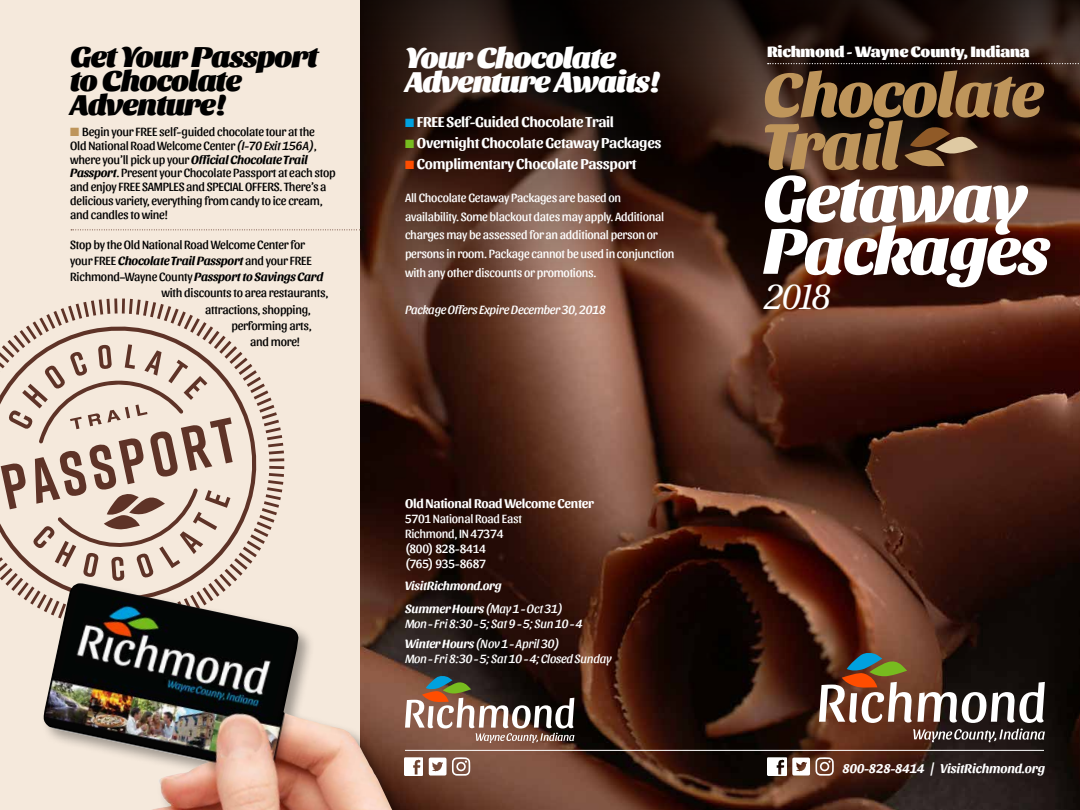
<style>
.page{position:relative;width:1080px;height:810px;background:#fff}
.page>*{position:absolute;margin:0;border:0;box-sizing:border-box;transform-origin:0 0}
.t1{font:italic 800 67.5px/52.5px "Sansita";letter-spacing:-.02em;color:#fff}
.t2{font:italic 800 67.5px "Sansita";letter-spacing:-.02em;color:#be955b}
.t3{font:italic 800 63.75px "Sansita";letter-spacing:-.02em;color:#be955b}
.t4{font:italic 36.25px "Utopia";color:#fff}
.t5{font:italic 900 30px/23.8px "Sansita";letter-spacing:-.02em;color:#000}
.t6{font:italic 900 30px/23.8px "Sansita";letter-spacing:-.02em;color:#fff}
.t7{font:900 15.75px "Sansita";letter-spacing:-.01em;color:#fff}
.t8{font:700 15px "Sansita";letter-spacing:-.02em;color:#fff}
.t9{font:italic 700 13.25px "Sansita";letter-spacing:-.01em;color:#fff}
.t10{font:700 13.25px "Sansita";letter-spacing:-.02em;color:#fff}
.t11{font:12.5px/13.8px "Sansita";letter-spacing:-.02em;color:#000}
.t12{font:12.5px/18.8px "Sansita";letter-spacing:-.02em;color:#fff}
.t13{font:italic 12.5px/20px "Sansita";letter-spacing:-.02em;color:#fff}
.t14{font:italic 700 12.5px "Sansita";letter-spacing:-.02em;color:#000}
.t15{font:italic 700 12.5px/22.5px "Sansita";letter-spacing:-.02em;color:#fff}
.s1{color:#00a1df}
.s2{color:#77bc1f}
.s3{color:#ff4d00}
.s4{color:#be955b}
.s5{font-style:italic}
.s6{font-weight:700;font-style:italic}
.s7{font-weight:400;font-style:normal}
.s8{font-weight:400}
.s9{font-weight:700}
</style>
<div class="page">
<img style="left:360px;top:326px;width:720px;height:484px">
<svg style="left:360px;top:0;width:720px;height:326px;background:#3c2219"></svg>
<div style="left:0;top:0;width:360px;height:810px;background:#f5e9dc"></div>
<svg style="left:913px;top:729px;width:132px;height:13px;background:#675d5b"></svg>
<svg style="left:819px;top:653px;width:228px;height:70px"></svg>
<svg style="left:420px;top:676px;width:156px;height:67px;background:#6e5b50"></svg>
<svg style="left:904px;top:127px;width:74px;height:39px;background:#6b4d32"></svg>
<hr style="left:405px;top:750px;width:639px;height:1px;background:#fff">
<img style="left:768px;top:757px;width:18px;height:19px">
<img style="left:420px;top:757px;width:3px;height:19px">
<img style="left:792px;top:758px;width:18px;height:18px">
<img style="left:429px;top:758px;width:18px;height:18px">
<svg style="left:815px;top:757px;width:19px;height:19px"></svg>
<svg style="left:452px;top:757px;width:18px;height:19px"></svg>
<svg style="left:53px;top:299px;width:231px;height:231px"></svg>
<svg style="left:0;top:314px;width:269px;height:291px"></svg>
<svg style="left:1px;top:344px;width:232px;height:237px"></svg>
<div style="left:32px;top:581px;width:388px;height:229px;background:#000;opacity:.35"></div>
<img style="left:43px;top:583px;width:349px;height:227px">
<svg style="left:71px;top:229px;width:290px;height:1px"></svg>
<svg style="left:768px;top:63px;width:312px;height:1px"></svg>
<h3 class="t5" style="left:70px;top:45px;width:249px">Get Your Passport</h3>
<p class="t7" style="left:767px;top:42px;width:264px">Richmond - Wayne County, Indiana</p>
<h3 class="t6" style="left:405px;top:46px;width:257px">Your Chocolate<br>Adventure Awaits!</h3>
<p class="t8" style="left:405px;top:113px;width:211px"><span class="s1">■</span> FREE Self-Guided Chocolate Trail</p>
<p class="t8" style="left:405px;top:134px;width:258px"><span class="s2">■</span> Overnight Chocolate Getaway Packages</p>
<p class="t8" style="left:405px;top:155px;width:233px"><span class="s3">■</span> Complimentary Chocolate Passport</p>
<p class="t12" style="left:405px;top:188px;width:271px">All Chocolate Getaway Packages are based on availability. Some blackout dates may apply. Additional charges may be assessed for an additional person or persons in room. Package cannot be used in conjunction with any other discounts or promotions.</p>
<p class="t13" style="left:405px;top:300px;width:203px">Package Offers Expire December 30, 2018</p>
<h3 class="t5" style="left:70px;top:69px;width:173px">to Chocolate<br>Adventure!</h3>
<p class="t11" style="left:70px;top:125px;width:267px"><span class="s4">■</span> Begin your FREE self-guided chocolate tour at the<br>Old National Road Welcome Center <span class="s5">(I-70 Exit 156A)</span>, where you’ll pick up your <span class="s6">Official Chocolate Trail Passport</span>. Present your Chocolate Passport at each stop and enjoy FREE SAMPLES and SPECIAL OFFERS. There’s a delicious variety, everything from candy to ice cream, and candles to wine!</p>
<p class="t11" style="left:70px;top:238px;width:237px">Stop by the Old National Road Welcome Center for</p>
<p class="t14" style="left:70px;top:253px;width:243px"><span class="s7">your FREE</span> Chocolate Trail Passport <span class="s7">and your FREE</span></p>
<p class="t14" style="left:70px;top:269px;width:255px"><span class="s7">Richmond–Wayne County</span> Passport to Savings Card</p>
<p class="t11" style="left:161px;top:286px;width:169px">with discounts to area restaurants,</p>
<p class="t11" style="left:205px;top:303px;width:107px">attractions, shopping,</p>
<p class="t11" style="left:231px;top:319px;width:82px">performing arts,</p>
<p class="t11" style="left:250px;top:335px;width:51px">and more!</p>
<h2 class="t3" style="left:763px;top:56px;width:281px">Chocolate</h2>
<h1 class="t2" style="left:763px;top:105px;width:139px">Trail</h1>
<h1 class="t1" style="left:763px;top:172px;width:287px">Getaway<br>Packages</h1>
<h3 class="t4" style="left:763px;top:277px;width:68px">2018</h3>
<p class="t10" style="left:405px;top:495px;width:191px">Old National Road Welcome Center</p>
<p class="t12" style="left:405px;top:511px;width:118px;line-height:15px">5701 National Road East<br>Richmond, IN 47374 (800) 828-8414<br>(765) 935-8687</p>
<p class="t15" style="left:405px;top:575px;width:160px">VisitRichmond.org<br>Summer Hours <span class="s8">(May 1 - Oct 31)</span></p>
<p class="t13" style="left:405px;top:613px;width:179px">Mon - Fri 8:30 - 5; Sat 9 - 5; Sun 10 - 4<br><span class="s9">Winter Hours</span> (Nov 1 - April 30)</p>
<p class="t13" style="left:405px;top:648px;width:208px">Mon - Fri 8:30 - 5; Sat 10 - 4; Closed Sunday</p>
<p class="t9" style="left:843px;top:761px;width:204px">800-828-8414 <span class="s8">|</span> VisitRichmond.org</p>
</div>
